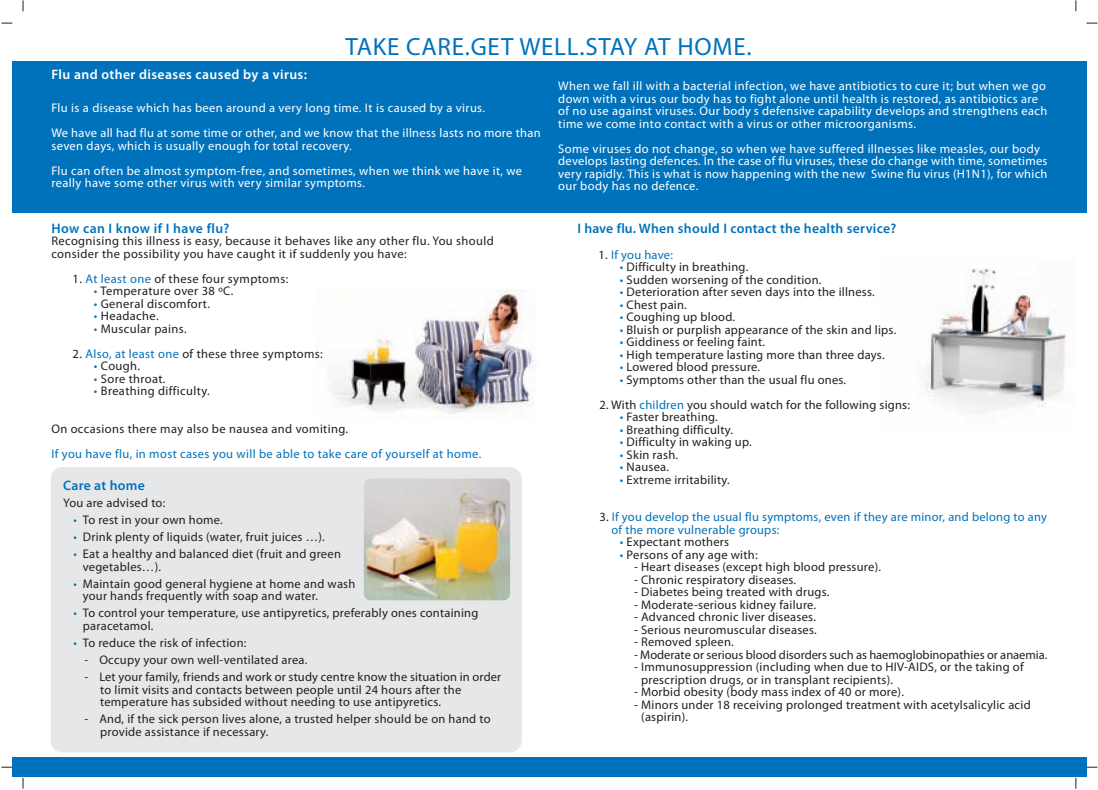
<style>
.page{position:relative;width:1098px;height:790px;background:#fff}
.page>*{position:absolute;margin:0;border:0;box-sizing:border-box;transform-origin:0 0}
.t1{font:25px "Myriad Pro";letter-spacing:.03em;color:#0072bc}
.t2{font:600 13.75px "Myriad Pro";letter-spacing:.02em;color:#0072bc}
.t3{font:600 13.75px "Myriad Pro";letter-spacing:.03em;color:#fff}
.t4{font:12.5px/12.5px "Myriad Pro";letter-spacing:.02em;color:#231f20}
.t5{font:12.5px/12.5px "Myriad Pro";letter-spacing:.03em;color:#fff}
.t6{font:12.5px/12.5px "Myriad Pro";letter-spacing:.02em;color:#0072bc}
.t7{font:12.5px "Myriad Pro";color:#231f20}
.s1{color:#0072bc}
.s2{color:#231f20}
</style>
<div class="page">
<img style="left:331px;top:289px;width:204px;height:125px">
<img style="left:926px;top:269px;width:141px;height:145px">
<div style="left:12px;top:61px;width:1074px;height:152px;background:#0072bc"></div>
<div style="left:51px;top:467px;width:470px;height:286px;background:#e6e7e9;border:1px solid #e6e7e9;border-radius:11px"></div>
<img style="left:363px;top:479px;width:147px;height:122px;border-radius:7px">
<div style="left:12px;top:757px;width:1074px;height:20px;background:#0072bc"></div>
<h2 class="t1" style="left:345px;top:38px;width:407px">TAKE CARE.GET WELL.STAY AT HOME.</h2>
<h4 class="t3" style="left:51px;top:69px;width:257px">Flu and other diseases caused by a virus:</h4>
<p class="t5" style="left:51px;top:103px;width:435px">Flu is a disease which has been around a very long time. It is caused by a virus.</p>
<p class="t5" style="left:51px;top:128px;width:491px">We have all had flu at some time or other, and we know that the illness lasts no more than seven days, which is usually enough for total recovery.</p>
<p class="t5" style="left:51px;top:166px;width:472px">Flu can often be almost symptom-free, and sometimes, when we think we have it, we really have some other virus with very similar symptoms.</p>
<h4 class="t2" style="left:51px;top:223px;width:180px">How can I know if I have flu?</h4>
<p class="t4" style="left:51px;top:236px;width:444px">Recognising this illness is easy, because it behaves like any other flu. You should consider the possibility you have caught it if suddenly you have:</p>
<p class="t4" style="left:73px;top:273px;width:217px">1. <span class="s1">At least one</span> of these four symptoms:</p>
<p class="t4" style="left:94px;top:286px;width:141px"><span class="s1">•</span> Temperature over 38 ºC.</p>
<p class="t4" style="left:94px;top:298px;width:118px"><span class="s1">•</span> General discomfort.</p>
<p class="t4" style="left:94px;top:311px;width:66px"><span class="s1">•</span> Headache.</p>
<p class="t4" style="left:94px;top:323px;width:94px"><span class="s1">•</span> Muscular pains.</p>
<p class="t4" style="left:73px;top:348px;width:252px">2. <span class="s1">Also, at least one</span> of these three symptoms:</p>
<p class="t4" style="left:94px;top:361px;width:48px"><span class="s1">•</span> Cough.</p>
<p class="t4" style="left:94px;top:373px;width:73px"><span class="s1">•</span> Sore throat.</p>
<p class="t4" style="left:94px;top:386px;width:117px"><span class="s1">•</span> Breathing difficulty.</p>
<p class="t4" style="left:51px;top:423px;width:298px">On occasions there may also be nausea and vomiting.</p>
<p class="t6" style="left:51px;top:448px;width:431px">If you have flu, in most cases you will be able to take care of yourself at home.</p>
<p class="t2" style="left:63px;top:480px;width:83px">Care at home</p>
<p class="t4" style="left:63px;top:497px;width:104px">You are advised to:</p>
<p class="t4" style="left:74px;top:515px;width:151px"><span class="s1">•</span> To rest in your own home.</p>
<p class="t4" style="left:74px;top:532px;width:253px"><span class="s1">•</span> Drink plenty of liquids (water, fruit juices …).</p>
<p class="t4" style="left:83px;top:549px;width:260px;text-indent:-9px"><span class="s1">•</span> Eat a healthy and balanced diet (fruit and green vegetables…).</p>
<p class="t4" style="left:83px;top:578px;width:274px;text-indent:-9px"><span class="s1">•</span> Maintain good general hygiene at home and wash your hands frequently with soap and water.</p>
<p class="t4" style="left:83px;top:608px;width:397px;text-indent:-9px"><span class="s1">•</span> To control your temperature, use antipyretics, preferably ones containing paracetamol.</p>
<p class="t4" style="left:74px;top:638px;width:174px"><span class="s1">•</span> To reduce the risk of infection:</p>
<p class="t4" style="left:84px;top:655px;width:225px">- Occupy your own well-ventilated area.</p>
<p class="t4" style="left:100px;top:672px;width:403px;text-indent:-16px">- Let your family, friends and work or study centre know the situation in order to limit visits and contacts between people until 24 hours after the temperature has subsided without needing to use antipyretics.</p>
<p class="t4" style="left:100px;top:714px;width:392px;text-indent:-16px">- And, if the sick person lives alone, a trusted helper should be on hand to provide assistance if necessary.</p>
<p class="t5" style="left:558px;top:81px;width:490px">When we fall ill with a bacterial infection, we have antibiotics to cure it; but when we go down with a virus our body has to fight alone until health is restored, as antibiotics are of no use against viruses. Our body s defensive capability develops and strengthens each time we come into contact with a virus or other microorganisms.</p>
<p class="t5" style="left:558px;top:143px;width:490px">Some viruses do not change, so when we have suffered illnesses like measles, our body develops lasting defences. In the case of flu viruses, these do change with time, sometimes very rapidly. This is what is now happening with the new Swine flu virus (H1N1), for which our body has no defence.</p>
<h4 class="t2" style="left:577px;top:223px;width:320px">I have flu. When should I contact the health service?</h4>
<p class="t6" style="left:598px;top:249px;width:76px"><span class="s2">1.</span> If you have:</p>
<p class="t4" style="left:620px;top:262px;width:130px"><span class="s1">•</span> Difficulty in breathing.</p>
<p class="t4" style="left:620px;top:274px;width:203px"><span class="s1">•</span> Sudden worsening of the condition.</p>
<p class="t4" style="left:620px;top:287px;width:256px"><span class="s1">•</span> Deterioration after seven days into the illness.</p>
<p class="t4" style="left:620px;top:299px;width:68px"><span class="s1">•</span> Chest pain.</p>
<p class="t4" style="left:620px;top:312px;width:117px"><span class="s1">•</span> Coughing up blood.</p>
<p class="t4" style="left:620px;top:324px;width:278px"><span class="s1">•</span> Bluish or purplish appearance of the skin and lips.</p>
<p class="t4" style="left:620px;top:337px;width:147px"><span class="s1">•</span> Giddiness or feeling faint.</p>
<p class="t4" style="left:620px;top:349px;width:266px"><span class="s1">•</span> High temperature lasting more than three days.</p>
<p class="t4" style="left:620px;top:362px;width:142px"><span class="s1">•</span> Lowered blood pressure.</p>
<p class="t4" style="left:620px;top:374px;width:228px"><span class="s1">•</span> Symptoms other than the usual flu ones.</p>
<p class="t4" style="left:599px;top:399px;width:312px">2. With <span class="s1">children</span> you should watch for the following signs:</p>
<p class="t4" style="left:620px;top:412px;width:99px"><span class="s1">•</span> Faster breathing.</p>
<p class="t4" style="left:620px;top:424px;width:115px"><span class="s1">•</span> Breathing difficulty.</p>
<p class="t4" style="left:620px;top:437px;width:133px"><span class="s1">•</span> Difficulty in waking up.</p>
<p class="t4" style="left:620px;top:449px;width:60px"><span class="s1">•</span> Skin rash.</p>
<p class="t4" style="left:620px;top:462px;width:51px"><span class="s1">•</span> Nausea.</p>
<p class="t4" style="left:620px;top:474px;width:111px"><span class="s1">•</span> Extreme irritability.</p>
<p class="t6" style="left:611px;top:512px;width:437px;text-indent:-12px"><span class="s2">3.</span> If you develop the usual flu symptoms, even if they are minor, and belong to any of the more vulnerable groups:</p>
<p class="t4" style="left:620px;top:537px;width:111px"><span class="s1">•</span> Expectant mothers</p>
<p class="t4" style="left:620px;top:549px;width:139px"><span class="s1">•</span> Persons of any age with:</p>
<p class="t4" style="left:634px;top:562px;width:248px">- Heart diseases (except high blood pressure).</p>
<p class="t4" style="left:634px;top:574px;width:163px">- Chronic respiratory diseases.</p>
<p class="t4" style="left:634px;top:587px;width:197px">- Diabetes being treated with drugs.</p>
<p class="t4" style="left:634px;top:599px;width:184px">- Moderate-serious kidney failure.</p>
<p class="t4" style="left:634px;top:612px;width:183px">- Advanced chronic liver diseases.</p>
<p class="t4" style="left:634px;top:624px;width:184px">- Serious neuromuscular diseases.</p>
<p class="t4" style="left:634px;top:637px;width:101px">- Removed spleen.</p>
<p class="t7" style="left:634px;top:650px;width:415px">- Moderate or serious blood disorders such as haemoglobinopathies or anaemia.</p>
<p class="t4" style="left:641px;top:662px;width:384px;text-indent:-7px">- Immunosuppression (including when due to HIV-AIDS, or the taking of prescription drugs, or in transplant recipients).</p>
<p class="t4" style="left:634px;top:687px;width:271px">- Morbid obesity (body mass index of 40 or more).</p>
<p class="t4" style="left:641px;top:699px;width:391px;text-indent:-7px">- Minors under 18 receiving prolonged treatment with acetylsalicylic acid (aspirin).</p>
</div>
